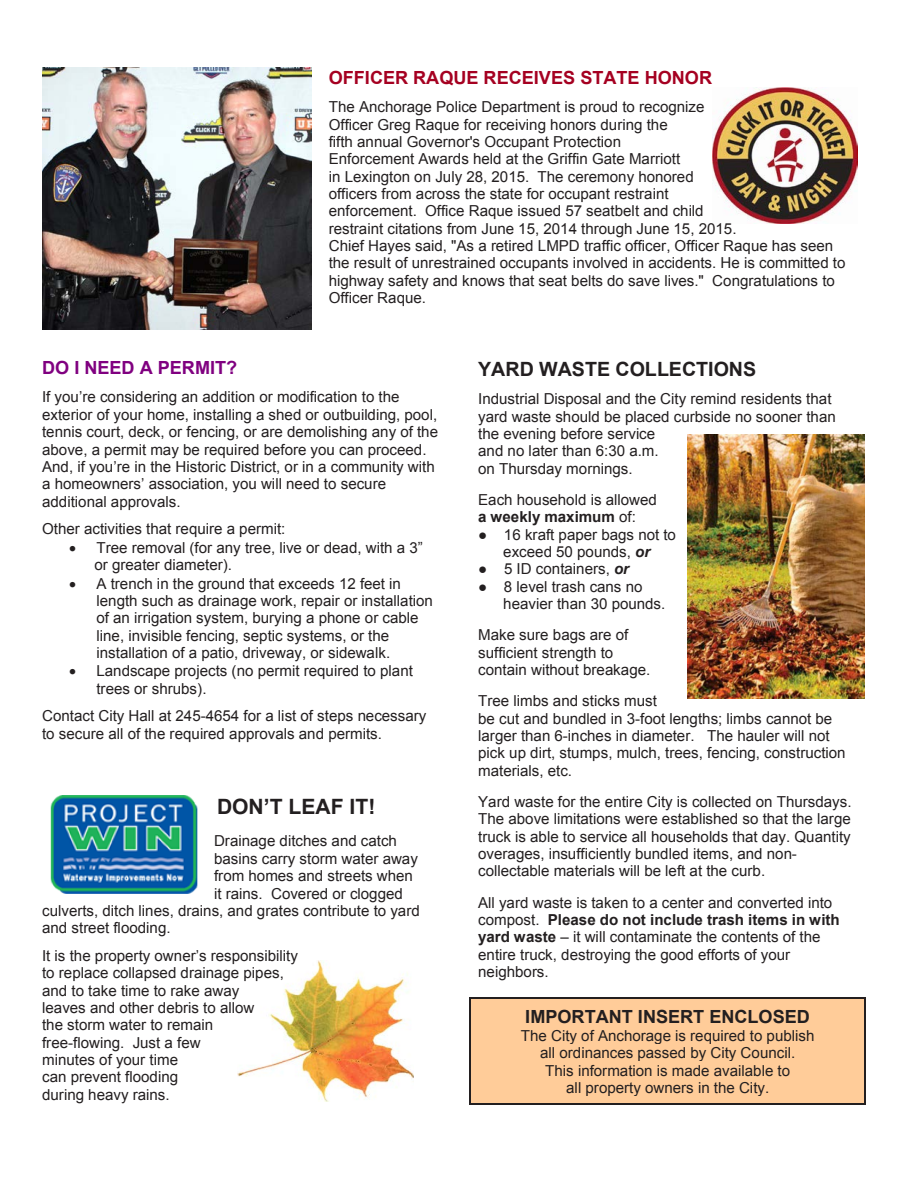
<style>
.page{position:relative;width:918px;height:1188px;background:#fff}
.page>*{position:absolute;margin:0;border:0;box-sizing:border-box;transform-origin:0 0}
.t1{font:700 21.15px "Arial";color:#231f20}
.t2{font:700 19.65px "Arial";color:#231f20}
.t3{font:700 18.15px "Arial";color:#a50021}
.t4{font:700 18.15px "Arial";color:#231f20}
.t5{font:700 18.15px "Arial";color:#800080}
.t6{font:15.15px/17.4px "Arial";color:#231f20}
.s1{font-weight:700}
.s2{font-weight:700;font-style:italic}
</style>
<div class="page">
<img style="left:713px;top:88px;width:144px;height:136px">
<img style="left:687px;top:435px;width:178px;height:264px">
<img style="left:50px;top:796px;width:148px;height:97px">
<img style="left:237px;top:961px;width:177px;height:141px">
<img style="left:42px;top:67px;width:269px;height:263px">
<div style="left:471px;top:999px;width:394px;height:104px;background:#fc9"></div>
<hr style="left:472px;top:998px;width:393px;height:1px;background:#231f20">
<hr style="left:469px;top:999px;width:2px;height:104px;background:#231f20">
<hr style="left:471px;top:1103px;width:394px;height:2px;background:#231f20">
<hr style="left:865px;top:999px;width:1px;height:104px;background:#231f20">
<p class="t3" style="left:329px;top:65px;width:385px">OFFICER RAQUE RECEIVES STATE HONOR</p>
<p class="t6" style="left:329px;top:98px;width:518px">The Anchorage Police Department is proud to recognize<br>Officer Greg Raque for receiving honors during the<br>fifth annual Governor's Occupant Protection<br>Enforcement Awards held at the Griffin Gate Marriott<br>in Lexington on July 28, 2015. The ceremony honored<br>officers from across the state for occupant restraint<br>enforcement. Office Raque issued 57 seatbelt and child<br>restraint citations from June 15, 2014 through June 15, 2015.<br>Chief Hayes said, "As a retired LMPD traffic officer, Officer Raque has seen the result of unrestrained occupants involved in accidents. He is committed to highway safety and knows that seat belts do save lives." Congratulations to Officer Raque.</p>
<p class="t5" style="left:42px;top:356px;width:197px">DO I NEED A PERMIT?</p>
<p class="t6" style="left:42px;top:389px;width:397px">If you’re considering an addition or modification to the exterior of your home, installing a shed or outbuilding, pool, tennis court, deck, or fencing, or are demolishing any of the above, a permit may be required before you can proceed.<br>And, if you’re in the Historic District, or in a community with a homeowners’ association, you will need to secure additional approvals.</p>
<p class="t6" style="left:42px;top:521px;width:245px">Other activities that require a permit:</p>
<p class="t6" style="left:94px;top:539px;width:330px;text-indent:-25px">• Tree removal (for any tree, live or dead, with a 3” or greater diameter).</p>
<p class="t6" style="left:96px;top:575px;width:338px;text-indent:-27px">• A trench in the ground that exceeds 12 feet in length such as drainage work, repair or installation of an irrigation system, burying a phone or cable line, invisible fencing, septic systems, or the installation of a patio, driveway, or sidewalk.</p>
<p class="t6" style="left:96px;top:663px;width:318px;text-indent:-27px">• Landscape projects (no permit required to plant trees or shrubs).</p>
<p class="t6" style="left:42px;top:708px;width:386px">Contact City Hall at 245-4654 for a list of steps necessary to secure all of the required approvals and permits.</p>
<p class="t1" style="left:217px;top:792px;width:160px">DON’T LEAF IT!</p>
<p class="t6" style="left:214px;top:833px;width:185px">Drainage ditches and catch</p>
<p class="t6" style="left:214px;top:850px;width:205px">basins carry storm water away</p>
<p class="t6" style="left:214px;top:867px;width:200px">from homes and streets when</p>
<p class="t6" style="left:214px;top:885px;width:190px">it rains. Covered or clogged</p>
<p class="t6" style="left:42px;top:902px;width:379px">culverts, ditch lines, drains, and grates contribute to yard</p>
<p class="t6" style="left:42px;top:919px;width:130px">and street flooding.</p>
<p class="t6" style="left:42px;top:947px;width:257px">It is the property owner’s responsibility to replace collapsed drainage pipes, and to take time to rake away<br>leaves and other debris to allow<br>the storm water to remain free-flowing. Just a few<br>minutes of your time<br>can prevent flooding<br>during heavy rains.</p>
<p class="t2" style="left:478px;top:356px;width:280px">YARD WASTE COLLECTIONS</p>
<p class="t6" style="left:478px;top:390px;width:359px">Industrial Disposal and the City remind residents that yard waste should be placed curbside no sooner than the evening before service<br>and no later than 6:30 a.m.<br>on Thursday mornings.</p>
<p class="t6" style="left:478px;top:491px;width:180px">Each household is allowed <span class="s1">a weekly maximum</span> of:</p>
<p class="t6" style="left:478px;top:526px;width:199px;text-align:center">● 16 kraft paper bags not to exceed 50 pounds, <span class="s2">or</span></p>
<p class="t6" style="left:478px;top:561px;width:152px">● 5 ID containers, <span class="s2">or</span></p>
<p class="t6" style="left:503px;top:578px;width:164px;text-indent:-25px">● 8 level trash cans no heavier than 30 pounds.</p>
<p class="t6" style="left:478px;top:626px;width:174px">Make sure bags are of sufficient strength to contain without breakage.</p>
<p class="t6" style="left:478px;top:692px;width:369px">Tree limbs and sticks must<br>be cut and bundled in 3-foot lengths; limbs cannot be larger than 6-inches in diameter. The hauler will not pick up dirt, stumps, mulch, trees, fencing, construction materials, etc.</p>
<p class="t6" style="left:478px;top:793px;width:375px">Yard waste for the entire City is collected on Thursdays.<br>The above limitations were established so that the large truck is able to service all households that day. Quantity overages, insufficiently bundled items, and non&shy;collectable materials will be left at the curb.</p>
<p class="t6" style="left:478px;top:894px;width:363px">All yard waste is taken to a center and converted into compost. <span class="s1">Please do not include trash items in with yard waste</span> – it will contaminate the contents of the entire truck, destroying the good efforts of your neighbors.</p>
<p class="t4" style="left:525px;top:1005px;width:286px">IMPORTANT INSERT ENCLOSED</p>
<p class="t6" style="left:521px;top:1027px;width:295px;text-align:center">The City of Anchorage is required to publish all ordinances passed by City Council.<br>This information is made available to<br>all property owners in the City.</p>
</div>
